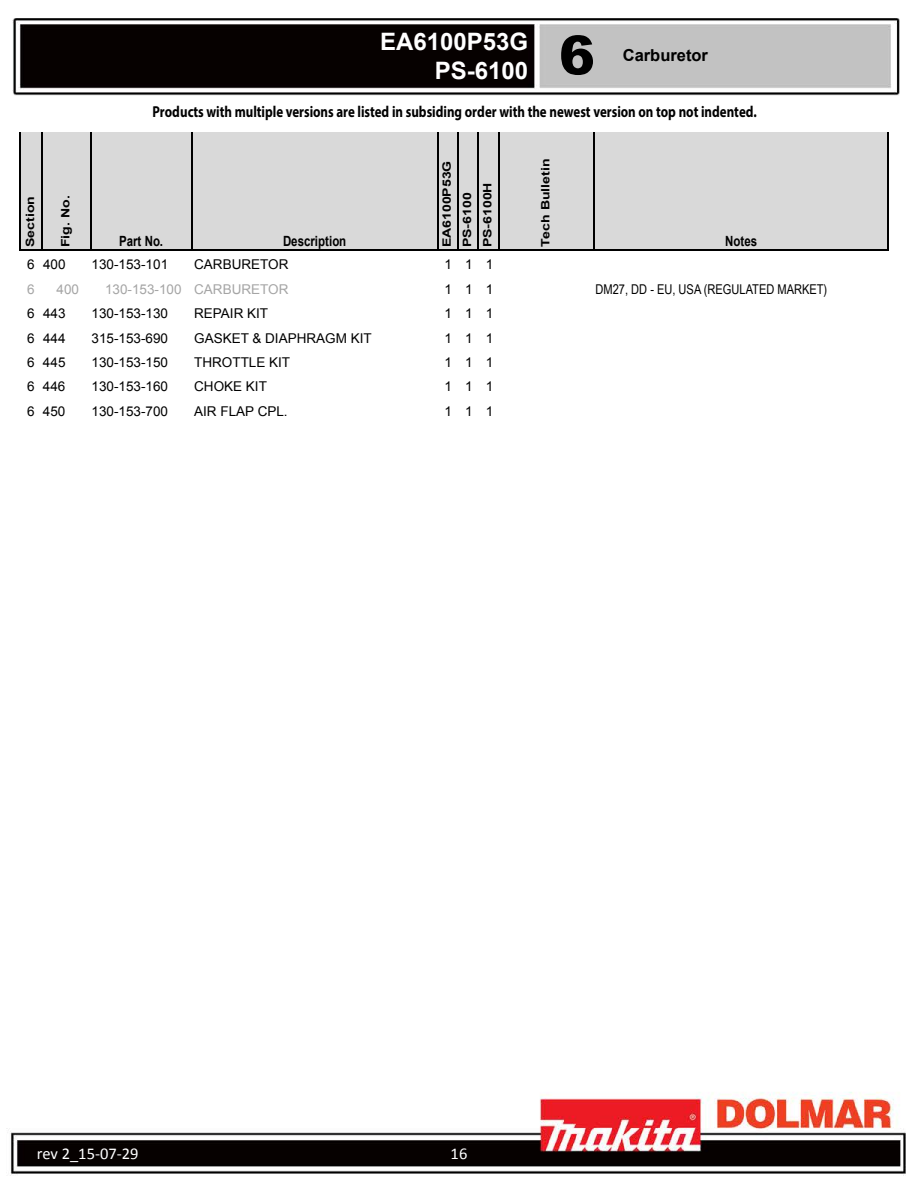
<style>
.page{position:relative;width:918px;height:1188px;background:#fff}
.page>*{position:absolute;margin:0;border:0;box-sizing:border-box;transform-origin:0 0}
.t1{font:900 54px "Arial";color:#000}
.t2{font:700 24px/28.8px "Arial";color:#fff;text-align:right}
.t3{font:16.5px "Calibri";color:#fff}
.t4{font:700 16.5px "Arial";color:#000}
.t5{font:700 15.9px "Myriad Pro";letter-spacing:-.005em;color:#000;scale:.82 1}
.t6{font:700 14.1px "Arial";color:#000;scale:.82 1}
.t7{font:13.5px "Arial";color:#000}
.t8{font:13.5px "Arial Narrow";color:#000}
.t9{font:13.5px "Arial";color:#a5a5a5}
.t10{font:700 11.55px/20.2px "Arial";color:#000;scale:1.23 1}
</style>
<div class="page">
<img style="left:6px;top:18px;width:900px;height:1158px">
<div style="left:21px;top:133px;width:867px;height:118px;background:#d9d9d9"></div>
<hr style="left:19px;top:133px;width:1px;height:118px;background:#000">
<hr style="left:41px;top:133px;width:2px;height:118px;background:#000">
<hr style="left:90px;top:133px;width:1px;height:118px;background:#000">
<hr style="left:191px;top:133px;width:1px;height:118px;background:#000">
<hr style="left:437px;top:133px;width:1px;height:118px;background:#000">
<hr style="left:457px;top:133px;width:2px;height:118px;background:#000">
<hr style="left:478px;top:133px;width:1px;height:118px;background:#000">
<hr style="left:498px;top:133px;width:1px;height:118px;background:#000">
<hr style="left:594px;top:133px;width:1px;height:118px;background:#000">
<hr style="left:887px;top:133px;width:2px;height:118px;background:#000">
<hr style="left:20px;top:250px;width:869px;height:1px;background:#000">
<h2 class="t2" style="left:380px;top:28px;width:150px">EA6100P53G<br>PS-6100</h2>
<h1 class="t1" style="left:559px;top:16px;width:38px">6</h1>
<p class="t4" style="left:623px;top:44px;width:87px">Carburetor</p>
<p class="t10" style="left:20px;top:247px;width:43px;rotate:-90deg">Section</p>
<p class="t10" style="left:56px;top:247px;width:44px;rotate:-90deg">Fig. No.</p>
<p class="t5" style="left:152px;top:101px;width:739px">Products with multiple versions are listed in subsiding order with the newest version on top not indented.</p>
<p class="t6" style="left:119px;top:232px;width:55px">Part No.</p>
<p class="t6" style="left:283px;top:232px;width:79px">Description</p>
<p class="t10" style="left:437px;top:247px;width:72px;rotate:-90deg">EA6100P53G<br>PS-6100<br>PS-6100H</p>
<p class="t10" style="left:536px;top:247px;width:74px;rotate:-90deg">Tech Bulletin</p>
<p class="t6" style="left:725px;top:232px;width:40px">Notes</p>
<p class="t7" style="left:27px;top:256px;width:40px">6 400</p>
<p class="t7" style="left:92px;top:256px;width:78px">130-153-101</p>
<p class="t7" style="left:194px;top:256px;width:96px">CARBURETOR</p>
<p class="t7" style="left:444px;top:256px;width:50px">111</p>
<p class="t9" style="left:27px;top:280px;width:9px">6</p>
<p class="t9" style="left:57px;top:280px;width:24px">400</p>
<p class="t9" style="left:105px;top:280px;width:185px">130-153-100 CARBURETOR</p>
<p class="t7" style="left:444px;top:280px;width:50px">111</p>
<p class="t8" style="left:596px;top:279px;width:233px">DM27, DD - EU, USA (REGULATED MARKET)</p>
<p class="t7" style="left:27px;top:305px;width:40px">6 443</p>
<p class="t7" style="left:92px;top:305px;width:78px">130-153-130</p>
<p class="t7" style="left:194px;top:305px;width:76px">REPAIR KIT</p>
<p class="t7" style="left:444px;top:305px;width:50px">111</p>
<p class="t7" style="left:27px;top:329px;width:40px">6 444</p>
<p class="t7" style="left:92px;top:329px;width:78px">315-153-690</p>
<p class="t7" style="left:194px;top:329px;width:179px">GASKET &amp; DIAPHRAGM KIT</p>
<p class="t7" style="left:444px;top:329px;width:50px">111</p>
<p class="t7" style="left:27px;top:353px;width:40px">6 445</p>
<p class="t7" style="left:92px;top:353px;width:78px">130-153-150</p>
<p class="t7" style="left:194px;top:353px;width:98px">THROTTLE KIT</p>
<p class="t7" style="left:444px;top:353px;width:50px">111</p>
<p class="t7" style="left:27px;top:378px;width:40px">6 446</p>
<p class="t7" style="left:92px;top:378px;width:78px">130-153-160</p>
<p class="t7" style="left:194px;top:378px;width:74px">CHOKE KIT</p>
<p class="t7" style="left:444px;top:378px;width:50px">111</p>
<p class="t7" style="left:27px;top:402px;width:40px">6 450</p>
<p class="t7" style="left:92px;top:402px;width:78px">130-153-700</p>
<p class="t7" style="left:194px;top:402px;width:95px">AIR FLAP CPL.</p>
<p class="t7" style="left:444px;top:402px;width:50px">111</p>
<p class="t3" style="left:37px;top:1143px;width:103px">rev 2_15-07-29</p>
<p class="t3" style="left:451px;top:1143px;width:18px">16</p>
</div>
